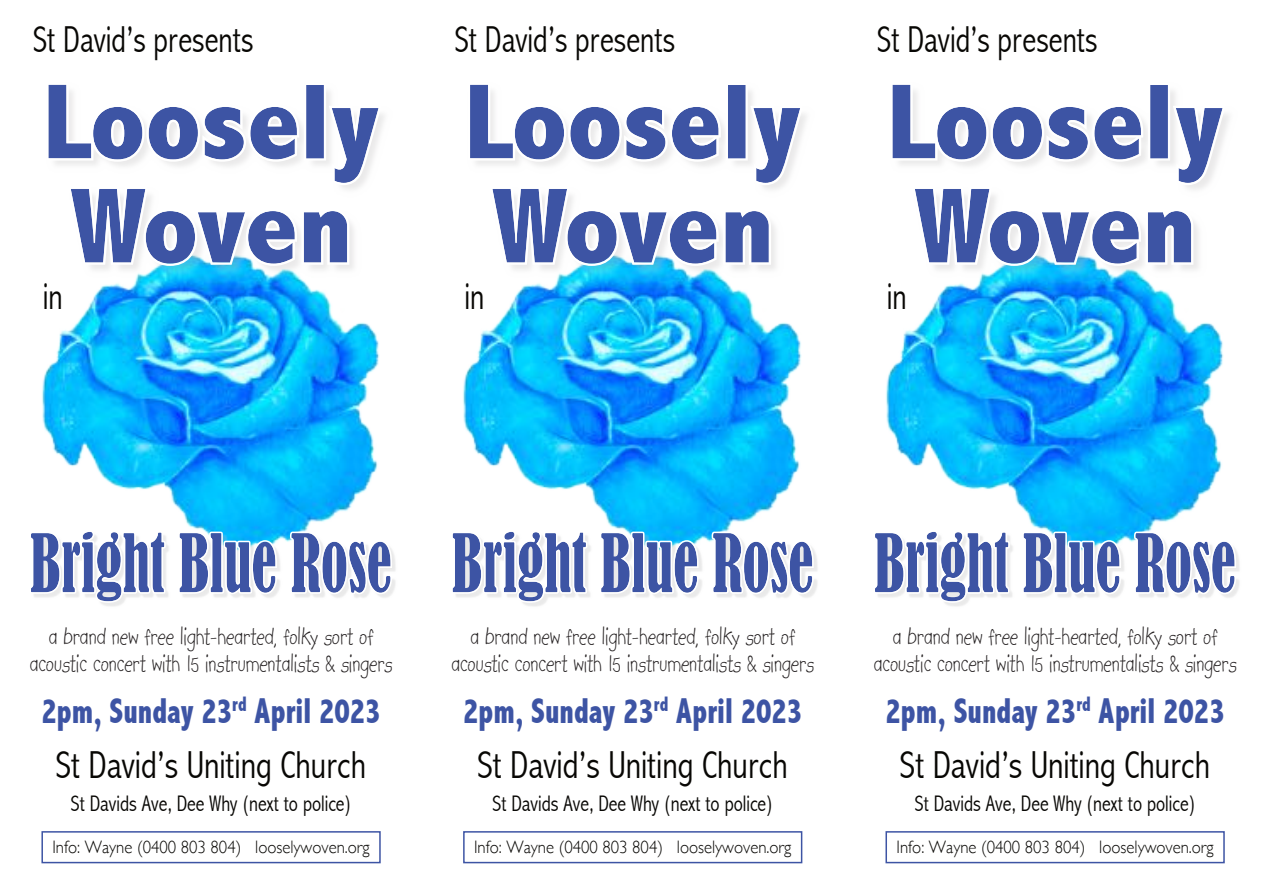
<style>
.page{position:relative;width:1263px;height:894px;background:#fff}
.page>*{position:absolute;margin:0;border:0;box-sizing:border-box;transform-origin:0 0}
.t1{font:800 condensed 108px/104.1px "Abadi";color:#3d54a4;scale:1.05 1}
.t2{font:condensed 75px "Bernard";color:#3d54a4;scale:.75 1}
.t3{font:300 condensed 39px "Abadi";color:#080704;scale:.95 1}
.t4{font:300 condensed 37.5px "Abadi";color:#080704;scale:.91 1}
.t5{font:800 condensed 36px "Abadi";color:#3d54a4;scale:.84 1}
.t6{font:27px/27px "Kidprint";color:#231f20;text-align:center;scale:.8 1}
.t7{font:300 condensed 22.5px "Abadi";color:#080704;scale:.95 1}
.t8{font:300 18px "Gill Sans";color:#080704;scale:.93 1}
</style>
<div class="page">
<img style="left:42px;top:278px;width:337px;height:252px">
<img style="left:42px;top:278px;width:28px;height:39px">
<svg style="left:33px;top:530px;width:359px;height:72px"></svg>
<img style="left:91px;top:114px;width:293px;height:164px">
<svg style="left:54px;top:90px;width:328px;height:176px"></svg>
<div style="left:41px;top:830px;width:340px;height:33px;border:2px solid #3d54a4"></div>
<img style="left:463px;top:278px;width:338px;height:252px">
<img style="left:463px;top:278px;width:28px;height:39px">
<svg style="left:455px;top:530px;width:359px;height:72px"></svg>
<img style="left:512px;top:114px;width:294px;height:164px">
<svg style="left:475px;top:90px;width:328px;height:176px"></svg>
<div style="left:463px;top:830px;width:339px;height:33px;border:2px solid #3d54a4"></div>
<img style="left:886px;top:278px;width:337px;height:252px">
<img style="left:886px;top:278px;width:28px;height:39px">
<svg style="left:877px;top:530px;width:359px;height:72px"></svg>
<img style="left:935px;top:114px;width:294px;height:164px">
<svg style="left:898px;top:90px;width:328px;height:176px"></svg>
<div style="left:886px;top:830px;width:339px;height:33px;border:2px solid #3d54a4"></div>
<h3 class="t4" style="left:33px;top:26px;width:244px">St David’s presents</h3>
<h3 class="t4" style="left:455px;top:26px;width:244px">St David’s presents</h3>
<h3 class="t4" style="left:877px;top:26px;width:244px">St David’s presents</h3>
<h1 class="t1" style="left:43px;top:81px;width:322px">Loosely<br>Woven</h1>
<h1 class="t1" style="left:464px;top:81px;width:322px">Loosely<br>Woven</h1>
<h1 class="t1" style="left:887px;top:81px;width:322px">Loosely<br>Woven</h1>
<h3 class="t4" style="left:43px;top:283px;width:23px">in</h3>
<h3 class="t4" style="left:464px;top:283px;width:23px">in</h3>
<h3 class="t4" style="left:887px;top:283px;width:23px">in</h3>
<h2 class="t2" style="left:30px;top:531px;width:484px">Bright Blue Rose</h2>
<p class="t6" style="left:30px;top:621px;width:455px">a brand new free light-hearted, folky sort of acoustic concert with 15 instrumentalists &amp; singers</p>
<h3 class="t5" style="left:41px;top:697px;width:405px">2pm, Sunday 23<sup>rd</sup> April 2023</h3>
<h3 class="t3" style="left:56px;top:750px;width:328px">St David’s Uniting Church</h3>
<p class="t7" style="left:71px;top:795px;width:297px">St Davids Ave, Dee Why (next to police)</p>
<p class="t8" style="left:53px;top:840px;width:343px">Info: Wayne (0400 803 804) looselywoven.org</p>
<h2 class="t2" style="left:452px;top:531px;width:484px">Bright Blue Rose</h2>
<p class="t6" style="left:451px;top:621px;width:455px">a brand new free light-hearted, folky sort of acoustic concert with 15 instrumentalists &amp; singers</p>
<h3 class="t5" style="left:463px;top:697px;width:405px">2pm, Sunday 23<sup>rd</sup> April 2023</h3>
<h3 class="t3" style="left:478px;top:750px;width:328px">St David’s Uniting Church</h3>
<p class="t7" style="left:493px;top:795px;width:297px">St Davids Ave, Dee Why (next to police)</p>
<p class="t8" style="left:474px;top:840px;width:343px">Info: Wayne (0400 803 804) looselywoven.org</p>
<h2 class="t2" style="left:874px;top:531px;width:484px">Bright Blue Rose</h2>
<p class="t6" style="left:874px;top:621px;width:455px">a brand new free light-hearted, folky sort of acoustic concert with 15 instrumentalists &amp; singers</p>
<h3 class="t5" style="left:885px;top:697px;width:405px">2pm, Sunday 23<sup>rd</sup> April 2023</h3>
<h3 class="t3" style="left:900px;top:750px;width:328px">St David’s Uniting Church</h3>
<p class="t7" style="left:915px;top:795px;width:297px">St Davids Ave, Dee Why (next to police)</p>
<p class="t8" style="left:897px;top:840px;width:343px">Info: Wayne (0400 803 804) looselywoven.org</p>
</div>
